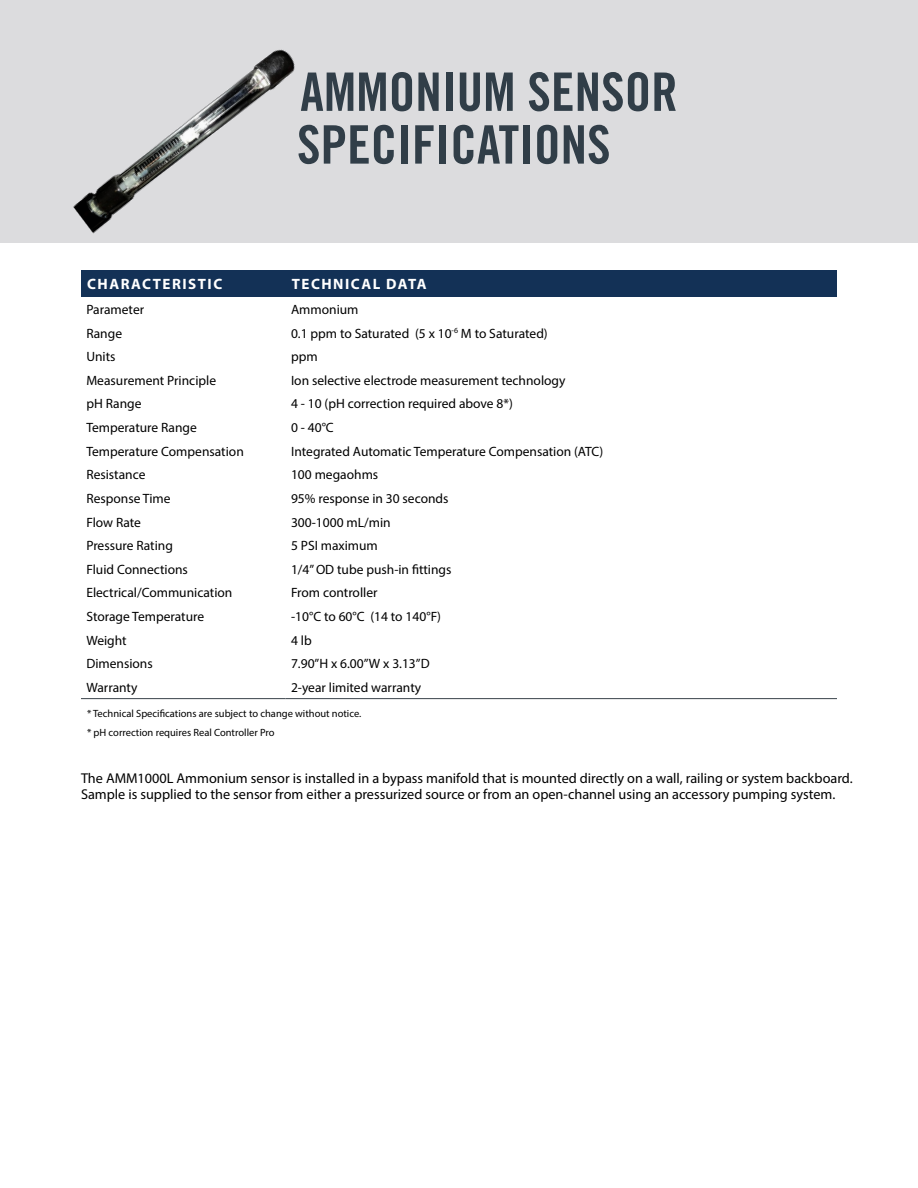
<style>
.page{position:relative;width:918px;height:1188px;background:#fff}
.page>*{position:absolute;margin:0;border:0;box-sizing:border-box;transform-origin:0 0}
.t1{font:53.1px/52.8px "Trade Gothic LT Std Bd Cn 20";color:#313e48}
.t2{font:700 15px "Myriad Pro";letter-spacing:.1em;color:#fff}
.t3{font:14.25px/16.5px "Myriad Pro";color:#000}
.t4{font:13.5px "Myriad Pro";color:#000}
.t5{font:10.5px/19.4px "Myriad Pro";color:#000}
</style>
<div class="page">
<div style="left:0;top:0;width:918px;height:243px;background:#dcdcde"></div>
<div style="left:81px;top:270px;width:756px;height:27px;background:#133156"></div>
<hr style="left:81px;top:698px;width:205px;height:1px;background:#3a434a">
<hr style="left:286px;top:698px;width:551px;height:1px;background:#3a434a">
<img style="left:73px;top:49px;width:222px;height:185px">
<h1 class="t1" style="left:297px;top:65px;width:382px">AMMONIUM SENSOR<br>SPECIFICATIONS</h1>
<p class="t2" style="left:87px;top:274px;width:137px">CHARACTERISTIC</p>
<p class="t2" style="left:292px;top:274px;width:136px">TECHNICAL DATA</p>
<p class="t4" style="left:86px;top:301px;width:59px">Parameter</p>
<p class="t4" style="left:291px;top:301px;width:69px">Ammonium</p>
<p class="t4" style="left:86px;top:325px;width:37px">Range</p>
<p class="t4" style="left:291px;top:325px;width:258px">0.1 ppm to Saturated (5 x 10<sup>-6</sup> M to Saturated)</p>
<p class="t4" style="left:86px;top:348px;width:31px">Units</p>
<p class="t4" style="left:291px;top:348px;width:28px">ppm</p>
<p class="t4" style="left:86px;top:372px;width:131px">Measurement Principle</p>
<p class="t4" style="left:291px;top:372px;width:276px">Ion selective electrode measurement technology</p>
<p class="t4" style="left:86px;top:396px;width:57px">pH Range</p>
<p class="t4" style="left:291px;top:396px;width:223px">4 - 10 (pH correction required above 8*)</p>
<p class="t4" style="left:86px;top:419px;width:112px">Temperature Range</p>
<p class="t4" style="left:291px;top:419px;width:44px">0 - 40°C</p>
<p class="t4" style="left:86px;top:443px;width:159px">Temperature Compensation</p>
<p class="t4" style="left:291px;top:443px;width:314px">Integrated Automatic Temperature Compensation (ATC)</p>
<p class="t4" style="left:86px;top:466px;width:61px">Resistance</p>
<p class="t4" style="left:291px;top:466px;width:89px">100 megaohms</p>
<p class="t4" style="left:86px;top:490px;width:86px">Response Time</p>
<p class="t4" style="left:291px;top:490px;width:159px">95% response in 30 seconds</p>
<p class="t4" style="left:86px;top:514px;width:56px">Flow Rate</p>
<p class="t4" style="left:291px;top:514px;width:101px">300-1000 mL/min</p>
<p class="t4" style="left:86px;top:537px;width:88px">Pressure Rating</p>
<p class="t4" style="left:291px;top:537px;width:88px">5 PSI maximum</p>
<p class="t4" style="left:86px;top:561px;width:103px">Fluid Connections</p>
<p class="t4" style="left:291px;top:561px;width:162px">1/4” OD tube push-in fittings</p>
<p class="t4" style="left:86px;top:585px;width:148px">Electrical/Communication</p>
<p class="t4" style="left:291px;top:585px;width:88px">From controller</p>
<p class="t4" style="left:86px;top:608px;width:119px">Storage Temperature</p>
<p class="t4" style="left:291px;top:608px;width:152px">-10°C to 60°C (14 to 140°F)</p>
<p class="t4" style="left:86px;top:632px;width:42px">Weight</p>
<p class="t4" style="left:291px;top:632px;width:22px">4 lb</p>
<p class="t4" style="left:86px;top:655px;width:68px">Dimensions</p>
<p class="t4" style="left:291px;top:655px;width:140px">7.90”H x 6.00”W x 3.13”D</p>
<p class="t4" style="left:86px;top:679px;width:53px">Warranty</p>
<p class="t4" style="left:291px;top:679px;width:132px">2-year limited warranty</p>
<p class="t5" style="left:87px;top:703px;width:276px">* Technical Specifications are subject to change without notice. * pH correction requires Real Controller Pro</p>
<p class="t3" style="left:81px;top:770px;width:773px">The AMM1000L Ammonium sensor is installed in a bypass manifold that is mounted directly on a wall, railing or system backboard.<br>Sample is supplied to the sensor from either a pressurized source or from an open-channel using an accessory pumping system.</p>
</div>
